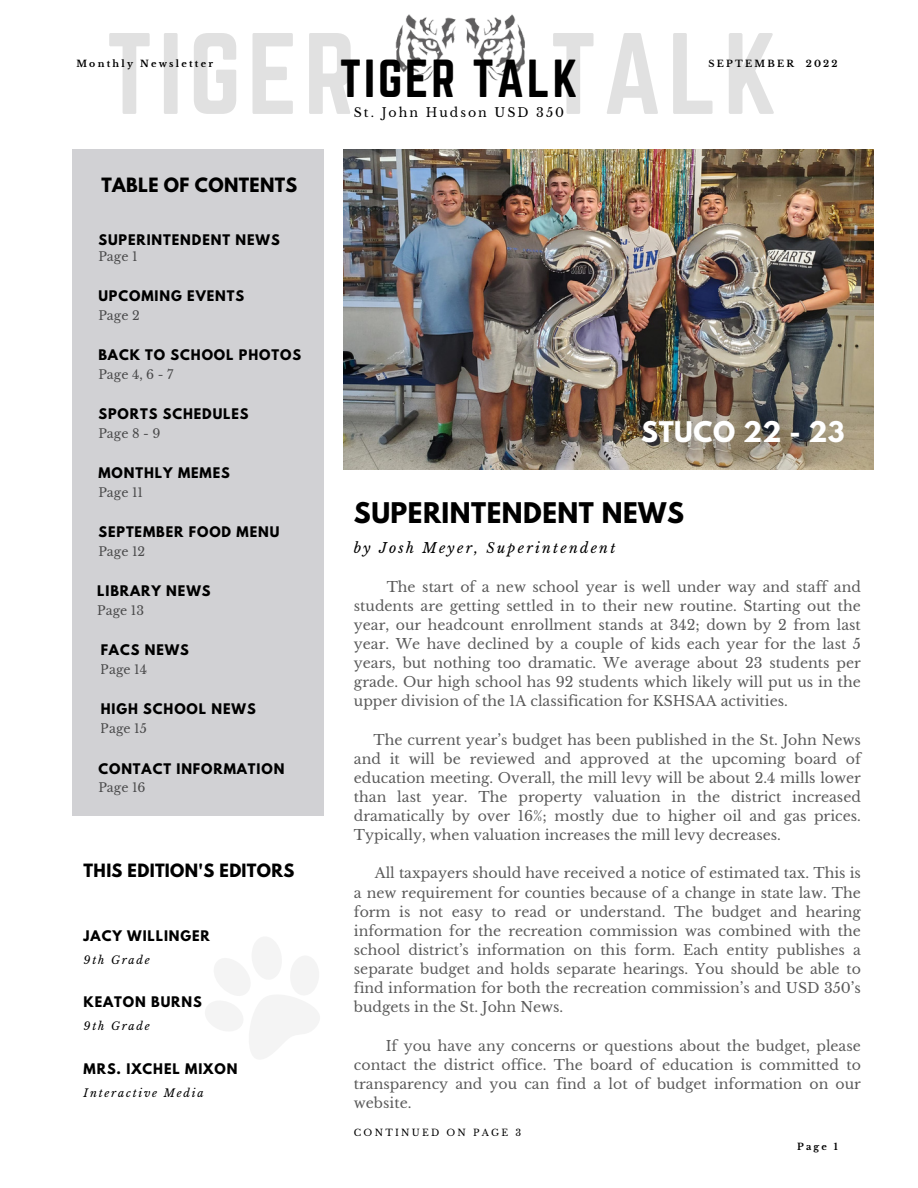
<style>
.page{position:relative;width:918px;height:1188px;background:#fff}
.page>*{position:absolute;margin:0;border:0;box-sizing:border-box;transform-origin:0 0}
.t1{font:101.25px "Norwester";letter-spacing:.06em;color:#000}
.t2{font:46.8px "Norwester";letter-spacing:.06em;color:#000}
.t3{font:700 25.2px "League Spartan";letter-spacing:.02em;color:#000}
.t4{font:700 25.2px "League Spartan";letter-spacing:.02em;color:#fff}
.t5{font:700 17.4px "League Spartan";letter-spacing:.02em;color:#000}
.t6{font:700 16.2px "League Spartan";letter-spacing:.02em;color:#000}
.t7{font:14.1px/19.2px "Libre Baskerville";color:#000;text-align:justify}
.t8{font:italic 13.95px "Libre Baskerville";letter-spacing:.16em;color:#000}
.t9{font:700 12.9px "League Spartan";letter-spacing:.07em;color:#000}
.t10{font:12.6px "Libre Baskerville";letter-spacing:.16em;color:#000}
.t11{font:12.45px "Libre Baskerville";color:#000}
.t12{font:italic 10.95px "Libre Baskerville";letter-spacing:.16em;color:#000}
.t13{font:700 9.3px "Libre Baskerville";letter-spacing:.24em;color:#000}
.t14{font:9.3px "Libre Baskerville";letter-spacing:.24em;color:#000}
</style>
<div class="page">
<img style="left:395px;top:14px;width:130px;height:67px">
<div style="left:72px;top:149px;width:251px;height:667px;background:#d1d1d4"></div>
<svg style="left:205px;top:937px;width:115px;height:122px"></svg>
<img style="left:343px;top:149px;width:530px;height:321px">
<h1 class="t1" style="left:106px;top:13px;width:251px">TIGER</h1>
<h1 class="t1" style="left:550px;top:13px;width:229px">TALK</h1>
<p class="t2" style="left:340px;top:50px;width:240px">TIGER TALK</p>
<p class="t10" style="left:354px;top:105px;width:212px">St. John Hudson USD 350</p>
<p class="t13" style="left:76px;top:58px;width:138px">Monthly Newsletter</p>
<p class="t13" style="left:708px;top:58px;width:87px">SEPTEMBER</p>
<p class="t13" style="left:806px;top:58px;width:33px">2022</p>
<p class="t5" style="left:101px;top:177px;width:197px">TABLE OF CONTENTS</p>
<p class="t9" style="left:98px;top:233px;width:183px">SUPERINTENDENT NEWS</p>
<p class="t11" style="left:98px;top:249px;width:41px">Page 1</p>
<p class="t9" style="left:98px;top:290px;width:147px">UPCOMING EVENTS</p>
<p class="t11" style="left:98px;top:308px;width:43px">Page 2</p>
<p class="t9" style="left:98px;top:349px;width:204px">BACK TO SCHOOL PHOTOS</p>
<p class="t11" style="left:98px;top:367px;width:77px">Page 4, 6 - 7</p>
<p class="t9" style="left:98px;top:408px;width:152px">SPORTS SCHEDULES</p>
<p class="t11" style="left:98px;top:426px;width:64px">Page 8 - 9</p>
<p class="t9" style="left:98px;top:467px;width:133px">MONTHLY MEMES</p>
<p class="t11" style="left:98px;top:485px;width:46px">Page 11</p>
<p class="t9" style="left:98px;top:526px;width:182px">SEPTEMBER FOOD MENU</p>
<p class="t11" style="left:98px;top:544px;width:48px">Page 12</p>
<p class="t9" style="left:97px;top:585px;width:115px">LIBRARY NEWS</p>
<p class="t11" style="left:97px;top:603px;width:48px">Page 13</p>
<p class="t9" style="left:101px;top:644px;width:90px">FACS NEWS</p>
<p class="t11" style="left:101px;top:662px;width:48px">Page 14</p>
<p class="t9" style="left:101px;top:703px;width:157px">HIGH SCHOOL NEWS</p>
<p class="t11" style="left:101px;top:721px;width:48px">Page 15</p>
<p class="t9" style="left:98px;top:762px;width:187px">CONTACT INFORMATION</p>
<p class="t11" style="left:98px;top:780px;width:49px">Page 16</p>
<p class="t6" style="left:84px;top:862px;width:212px">THIS EDITION'S EDITORS</p>
<p class="t9" style="left:84px;top:929px;width:128px">JACY WILLINGER</p>
<p class="t12" style="left:84px;top:953px;width:68px">9th Grade</p>
<p class="t9" style="left:84px;top:996px;width:120px">KEATON BURNS</p>
<p class="t12" style="left:84px;top:1020px;width:68px">9th Grade</p>
<p class="t9" style="left:84px;top:1062px;width:155px">MRS. IXCHEL MIXON</p>
<p class="t12" style="left:84px;top:1086px;width:122px">Interactive Media</p>
<p class="t4" style="left:641px;top:420px;width:205px">STUCO 22 - 23</p>
<p class="t3" style="left:354px;top:501px;width:332px">SUPERINTENDENT NEWS</p>
<p class="t8" style="left:354px;top:539px;width:263px">by Josh Meyer, Superintendent</p>
<p class="t7" style="left:354px;top:577px;width:509px;text-indent:33px">The start of a new school year is well under way and staff and students are getting settled in to their new routine. Starting out the year, our headcount enrollment stands at 342; down by 2 from last year. We have declined by a couple of kids each year for the last 5 years, but nothing too dramatic. We average about 23 students per grade. Our high school has 92 students which likely will put us in the upper division of the 1A classification for KSHSAA activities.</p>
<p class="t7" style="left:354px;top:730px;width:509px;text-indent:20px">The current year’s budget has been published in the St. John News and it will be reviewed and approved at the upcoming board of education meeting. Overall, the mill levy will be about 2.4 mills lower than last year. The property valuation in the district increased dramatically by over 16%; mostly due to higher oil and gas prices.<br>Typically, when valuation increases the mill levy decreases.</p>
<p class="t7" style="left:354px;top:864px;width:509px;text-indent:21px">All taxpayers should have received a notice of estimated tax. This is a new requirement for counties because of a change in state law. The form is not easy to read or understand. The budget and hearing information for the recreation commission was combined with the school district’s information on this form. Each entity publishes a separate budget and holds separate hearings. You should be able to find information for both the recreation commission’s and USD 350’s budgets in the St. John News.</p>
<p class="t7" style="left:354px;top:1036px;width:509px;text-indent:32px">If you have any concerns or questions about the budget, please contact the district office. The board of education is committed to transparency and you can find a lot of budget information on our website.</p>
<p class="t14" style="left:354px;top:1127px;width:169px">CONTINUED ON PAGE 3</p>
<p class="t13" style="left:797px;top:1141px;width:42px">Page 1</p>
</div>
